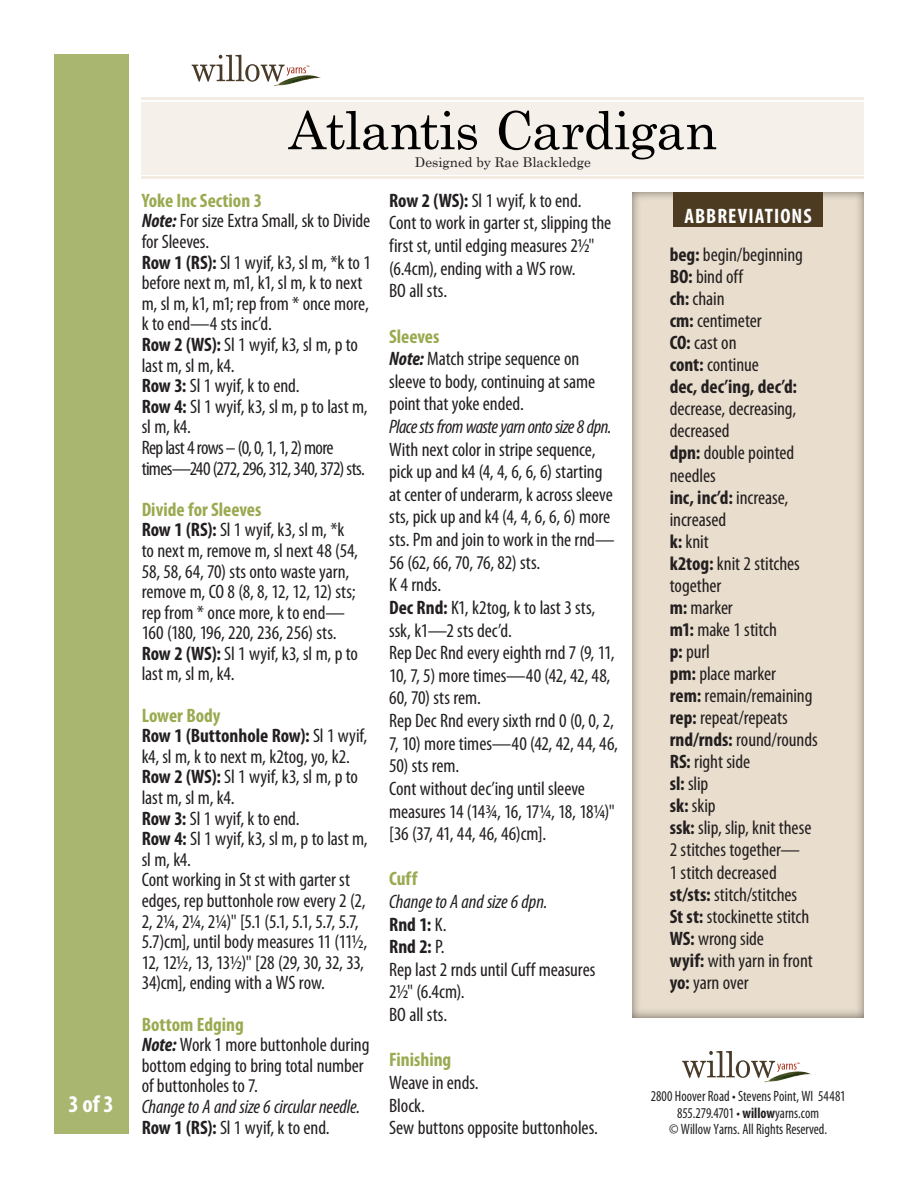
<style>
.page{position:relative;width:918px;height:1188px;background:#fff}
.page>*{position:absolute;margin:0;border:0;box-sizing:border-box;transform-origin:0 0}
.t1{font:52.5px "Century Schoolbook";letter-spacing:-.015em;color:#000}
.t2{font:700 condensed 24px "Myriad Pro";color:#fff}
.t3{font:700 condensed 21px "Myriad Pro";letter-spacing:.05em;color:#fff}
.t4{font:condensed 19.5px/20.5px "Myriad Pro";letter-spacing:-.005em;color:#231f20}
.t5{font:italic condensed 19.5px/21px "Myriad Pro";letter-spacing:-.02em;color:#231f20}
.t6{font:700 condensed 19.5px "Myriad Pro";color:#99aa50}
.t7{font:condensed 15px/16.5px "Myriad Pro";color:#231f20;text-align:center;scale:.93 1}
.t8{font:13.5px "Century Schoolbook";color:#231f20}
.t9{font:4.95px "Myriad Pro";color:#a72b15}
.s1{font-weight:700;color:#99aa50}
.s2{font-weight:700;font-style:italic}
.s3{font-weight:700}
.s4{font-weight:700;font-style:normal}
.s5{font-style:normal}
.s6{font-style:italic}
</style>
<div class="page">
<div style="left:142px;top:102px;width:722px;height:72px;background:#f5f0e9"></div>
<div style="left:54px;top:54px;width:74px;height:1080px;background:#a9b670"></div>
<svg style="left:192px;top:55px;width:114px;height:27px"></svg>
<img style="left:274px;top:75px;width:47px;height:11px">
<hr style="left:142px;top:98px;width:722px;height:2px;background:#f3ece3">
<hr style="left:142px;top:176px;width:722px;height:3px;background:#f3ece3">
<img style="left:632px;top:192px;width:232px;height:825px">
<svg style="left:682px;top:1051px;width:115px;height:27px"></svg>
<img style="left:764px;top:1071px;width:47px;height:11px">
<div style="left:673px;top:192px;width:150px;height:35px;background:#4c3b21"></div>
<p class="t2" style="left:68px;top:1089px;width:47px">3 of 3</p>
<p class="t9" style="left:306px;top:65px;width:5px">™</p>
<h1 class="t1" style="left:288px;top:86px;width:430px">Atlantis Cardigan</h1>
<p class="t4" style="left:142px;top:190px;width:231px"><span class="s1">Yoke Inc Section 3<br></span><span class="s2">Note:</span> For size Extra Small, sk to Divide for Sleeves.<br><span class="s3">Row 1 (RS):</span> Sl 1 wyif, k3, sl m, *k to 1 before next m, m1, k1, sl m, k to next m, sl m, k1, m1; rep from * once more, k to end—4 sts inc’d.<br><span class="s3">Row 2 (WS):</span> Sl 1 wyif, k3, sl m, p to last m, sl m, k4.<br><span class="s3">Row 3:</span> Sl 1 wyif, k to end.<br><span class="s3">Row 4:</span> Sl 1 wyif, k3, sl m, p to last m, sl m, k4.<br>Rep last 4 rows – (0, 0, 1, 1, 2) more times—240 (272, 296, 312, 340, 372) sts.</p>
<p class="t4" style="left:142px;top:499px;width:218px"><span class="s1">Divide for Sleeves<br></span><span class="s3">Row 1 (RS):</span> Sl 1 wyif, k3, sl m, *k to next m, remove m, sl next 48 (54,<br>58, 58, 64, 70) sts onto waste yarn, remove m, CO 8 (8, 8, 12, 12, 12) sts; rep from * once more, k to end—<br>160 (180, 196, 220, 236, 256) sts.<br><span class="s3">Row 2 (WS):</span> Sl 1 wyif, k3, sl m, p to last m, sl m, k4.</p>
<p class="t4" style="left:142px;top:705px;width:227px"><span class="s1">Lower Body<br></span><span class="s3">Row 1 (Buttonhole Row):</span> Sl 1 wyif, k4, sl m, k to next m, k2tog, yo, k2.<br><span class="s3">Row 2 (WS):</span> Sl 1 wyif, k3, sl m, p to last m, sl m, k4.<br><span class="s3">Row 3:</span> Sl 1 wyif, k to end.<br><span class="s3">Row 4:</span> Sl 1 wyif, k3, sl m, p to last m, sl m, k4.<br>Cont working in St st with garter st edges, rep buttonhole row every 2 (2,<br>2, 2¼, 2¼, 2¼)" [5.1 (5.1, 5.1, 5.7, 5.7,<br>5.7)cm], until body measures 11 (11½,<br>12, 12½, 13, 13½)" [28 (29, 30, 32, 33,<br>34)cm], ending with a WS row.</p>
<p class="t4" style="left:142px;top:1014px;width:229px"><span class="s1">Bottom Edging<br></span><span class="s2">Note:</span> Work 1 more buttonhole during bottom edging to bring total number of buttonholes to 7.</p>
<p class="t5" style="left:142px;top:1096px;width:220px">Change to A and size 6 circular needle.<br><span class="s4">Row 1 (RS):</span> <span class="s5">Sl 1 wyif, k to end.</span></p>
<p class="t8" style="left:415px;top:151px;width:178px">Designed by Rae Blackledge</p>
<p class="t4" style="left:389px;top:189px;width:224px;line-height:22.6px"><span class="s3">Row 2 (WS):</span> Sl 1 wyif, k to end.<br>Cont to work in garter st, slipping the first st, until edging measures 2½" (6.4cm), ending with a WS row.<br>BO all sts.</p>
<p class="t4" style="left:389px;top:325px;width:208px;line-height:22.6px"><span class="s1">Sleeves<br></span><span class="s2">Note:</span> Match stripe sequence on sleeve to body, continuing at same point that yoke ended.</p>
<p class="t5" style="left:389px;top:416px;width:224px">Place sts from waste yarn onto size 8 dpn.</p>
<p class="t4" style="left:389px;top:438px;width:230px;line-height:22.6px">With next color in stripe sequence, pick up and k4 (4, 4, 6, 6, 6) starting at center of underarm, k across sleeve sts, pick up and k4 (4, 4, 6, 6, 6) more sts. Pm and join to work in the rnd—<br>56 (62, 66, 70, 76, 82) sts.<br>K 4 rnds.<br><span class="s3">Dec Rnd:</span> K1, k2tog, k to last 3 sts, ssk, k1—2 sts dec’d.<br>Rep Dec Rnd every eighth rnd 7 (9, 11,<br>10, 7, 5) more times—40 (42, 42, 48,<br>60, 70) sts rem.<br>Rep Dec Rnd every sixth rnd 0 (0, 0, 2,<br>7, 10) more times—40 (42, 42, 44, 46,</p>
<p class="t4" style="left:389px;top:754px;width:227px;line-height:22.6px">50) sts rem.<br>Cont without dec’ing until sleeve measures 14 (14¾, 16, 17¼, 18, 18¼)" [36 (37, 41, 44, 46, 46)cm].</p>
<p class="t6" style="left:389px;top:867px;width:30px">Cuff</p>
<p class="t4" style="left:389px;top:890px;width:208px;line-height:22.6px"><span class="s6">Change to A and size 6 dpn.<br></span><span class="s3">Rnd 1:</span> K.<br><span class="s3">Rnd 2:</span> P.<br>Rep last 2 rnds until Cuff measures<br>2½" (6.4cm).<br>BO all sts.</p>
<p class="t6" style="left:389px;top:1048px;width:64px">Finishing</p>
<p class="t4" style="left:389px;top:1071px;width:210px;line-height:22.6px">Weave in ends.<br>Block.<br>Sew buttons opposite buttonholes.</p>
<p class="t3" style="left:684px;top:203px;width:129px">ABBREVIATIONS</p>
<p class="t4" style="left:670px;top:243px;width:135px;line-height:22px"><span class="s3">beg:</span> begin/beginning<br><span class="s3">BO:</span> bind off<br><span class="s3">ch:</span> chain<br><span class="s3">cm:</span> centimeter<br><span class="s3">CO:</span> cast on<br><span class="s3">cont:</span> continue<br><span class="s3">dec, dec’ing, dec’d:</span></p>
<p class="t4" style="left:670px;top:398px;width:149px;line-height:22px">decrease, decreasing, decreased<br><span class="s3">dpn:</span> double pointed needles<br><span class="s3">inc, inc’d:</span> increase, increased<br><span class="s3">k:</span> knit<br><span class="s3">k2tog:</span> knit 2 stitches together<br><span class="s3">m:</span> marker<br><span class="s3">m1:</span> make 1 stitch<br><span class="s3">p:</span> purl<br><span class="s3">pm:</span> place marker<br><span class="s3">rem:</span> remain/remaining <span class="s3">rep:</span> repeat/repeats <span class="s3">rnd/rnds:</span> round/rounds<br><span class="s3">RS:</span> right side<br><span class="s3">sl:</span> slip<br><span class="s3">sk:</span> skip<br><span class="s3">ssk:</span> slip, slip, knit these<br>2 stitches together—<br>1 stitch decreased <span class="s3">st/sts:</span> stitch/stitches<br><span class="s3">St st:</span> stockinette stitch<br><span class="s3">WS:</span> wrong side<br><span class="s3">wyif:</span> with yarn in front <span class="s3">yo:</span> yarn over</p>
<p class="t9" style="left:797px;top:1061px;width:5px">™</p>
<p class="t7" style="left:651px;top:1088px;width:211px">2800 Hoover Road • Stevens Point, WI 54481<br>855.279.4701 • <span class="s3">willow</span>yarns.com<br>© Willow Yarns. All Rights Reserved.</p>
</div>
